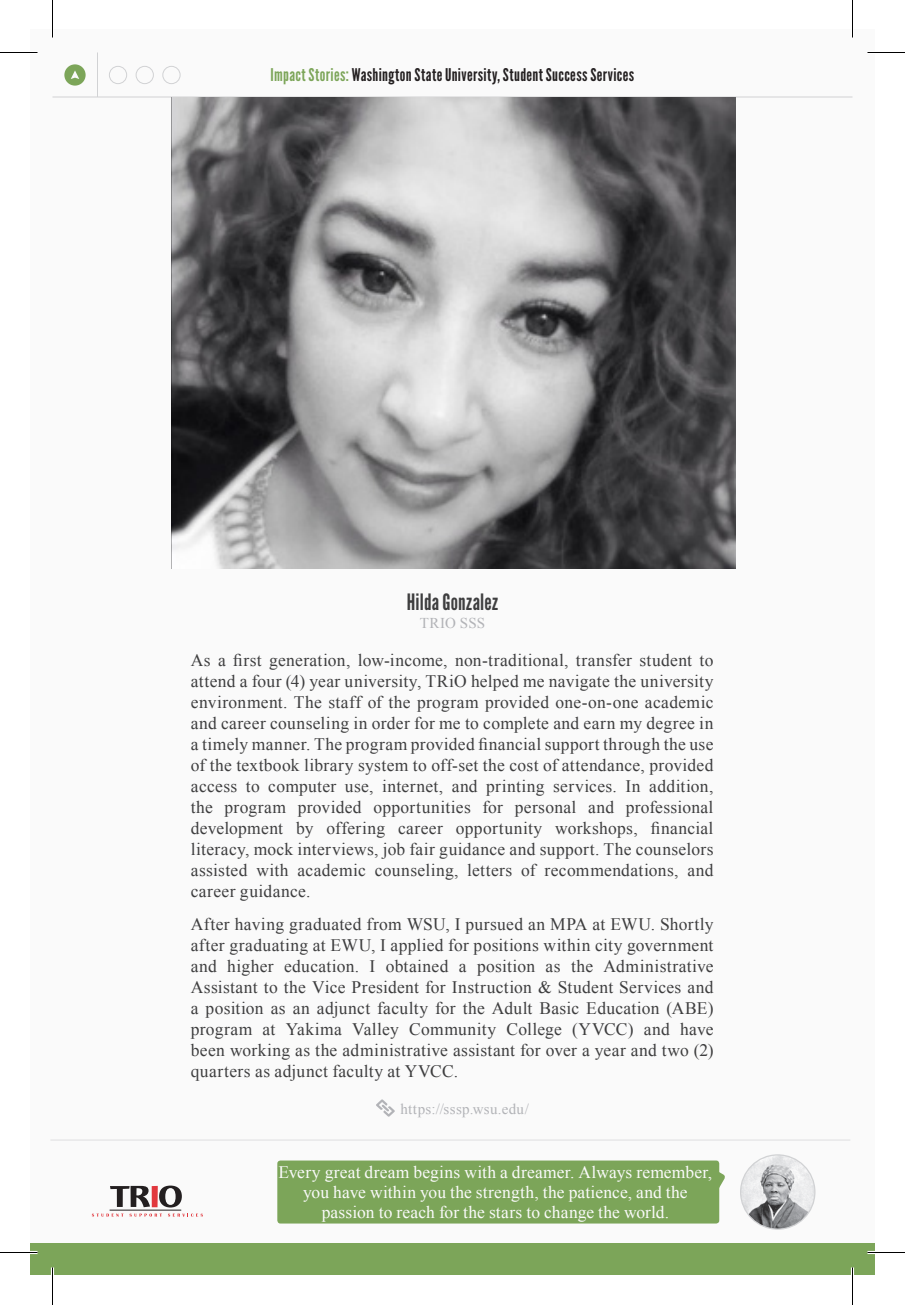
<style>
.page{position:relative;width:905px;height:1305px;background:#fff}
.page>*{position:absolute;margin:0;border:0;box-sizing:border-box;transform-origin:0 0}
.t1{font:22.5px "League Gothic";letter-spacing:.01em;color:#3e3e3f}
.Story_Text{font:17.5px/21px "Times New Roman";letter-spacing:.02em;color:#3e3e3f;text-align:justify}
.Story_Text-2{font:17.5px/20px "Times New Roman";letter-spacing:.01em;color:#fafafa;text-align:center}
.t2{font:17.5px "League Gothic";letter-spacing:.025em;color:#231f20}
.Story_Text-3{font:15px "Times New Roman";letter-spacing:.025em;color:#b2b3b7}
.s1{color:#7ca559}
</style>
<div class="page">
<div style="left:30px;top:30px;width:845px;height:1245px;background:#fafafa"></div>
<div style="left:30px;top:1243px;width:845px;height:32px;background:#7ca559"></div>
<hr style="left:52px;top:97px;width:800px;height:1px;background:#d1d2d4">
<hr style="left:97px;top:52px;width:1px;height:45px;background:#d1d2d4">
<div style="left:64px;top:64px;width:22px;height:22px;background:#7ca559;border-radius:50%"></div>
<div style="left:109px;top:66px;width:18px;height:18px;border:1px solid #d1d2d4;border-radius:50%"></div>
<div style="left:136px;top:66px;width:18px;height:18px;border:1px solid #d1d2d4;border-radius:50%"></div>
<div style="left:163px;top:66px;width:17px;height:18px;border:1px solid #d1d2d4;border-radius:50%"></div>
<svg style="left:71px;top:70px;width:8px;height:9px"></svg>
<svg style="left:110px;top:1186px;width:40px;height:21px"></svg>
<svg style="left:159px;top:1186px;width:23px;height:22px"></svg>
<hr style="left:110px;top:1210px;width:71px;height:1px;background:#231f20">
<div style="left:152px;top:1186px;width:6px;height:21px;background:#e1373d"></div>
<svg style="left:92px;top:1214px;width:31px;height:3px"></svg>
<svg style="left:130px;top:1214px;width:32px;height:3px"></svg>
<svg style="left:168px;top:1214px;width:35px;height:3px"></svg>
<img style="left:171px;top:98px;width:564px;height:471px">
<hr style="left:50px;top:1139px;width:800px;height:2px;background:#d1d2d4">
<div style="left:277px;top:1161px;width:442px;height:63px;background:#7ca559;border-radius:3px"></div>
<svg style="left:719px;top:1168px;width:6px;height:43px"></svg>
<img style="left:741px;top:1155px;width:74px;height:74px;border-radius:37px">
<div style="left:740px;top:1154px;width:76px;height:76px;border:1px solid #d1d2d4;border-radius:50%"></div>
<svg style="left:376px;top:1099px;width:19px;height:18px"></svg>
<hr style="left:0;top:51px;width:38px;height:3px;background:#fff">
<hr style="left:868px;top:51px;width:37px;height:3px;background:#fff">
<hr style="left:0;top:1251px;width:38px;height:3px;background:#fff">
<hr style="left:868px;top:1251px;width:37px;height:3px;background:#fff">
<hr style="left:51px;top:0;width:3px;height:38px;background:#fff">
<hr style="left:51px;top:1268px;width:3px;height:37px;background:#fff">
<hr style="left:851px;top:0;width:3px;height:38px;background:#fff">
<hr style="left:851px;top:1268px;width:3px;height:37px;background:#fff">
<hr style="left:0;top:52px;width:38px;height:1px;background:#000">
<hr style="left:868px;top:52px;width:37px;height:1px;background:#000">
<hr style="left:0;top:1252px;width:38px;height:1px;background:#000">
<hr style="left:868px;top:1252px;width:37px;height:1px;background:#000">
<hr style="left:52px;top:0;width:1px;height:38px;background:#000">
<hr style="left:52px;top:1268px;width:1px;height:37px;background:#000">
<hr style="left:852px;top:0;width:1px;height:38px;background:#000">
<hr style="left:852px;top:1268px;width:1px;height:37px;background:#000">
<p class="t2" style="left:271px;top:65px;width:365px"><span class="s1">Impact Stories:</span> Washington State University, Student Success Services</p>
<p class="t1" style="left:407px;top:589px;width:93px">Hilda Gonzalez</p>
<p class="Story_Text-3" style="left:420px;top:613px;width:67px">TRIO SSS</p>
<p class="Story_Text" style="left:191px;top:650px;width:524px">As a first generation, low-income, non-traditional, transfer student to attend a four (4) year university, TRiO helped me navigate the university environment. The staff of the program provided one-on-one academic and career counseling in order for me to complete and earn my degree in a timely manner. The program provided financial support through the use of the textbook library system to off-set the cost of attendance, provided access to computer use, internet, and printing services. In addition, the program provided opportunities for personal and professional development by offering career opportunity workshops, financial literacy, mock interviews, job fair guidance and support. The counselors assisted with academic counseling, letters of recommendations, and career guidance.</p>
<p class="Story_Text" style="left:191px;top:913px;width:524px">After having graduated from WSU, I pursued an MPA at EWU. Shortly after graduating at EWU, I applied for positions within city government and higher education. I obtained a position as the Administrative Assistant to the Vice President for Instruction &amp; Student Services and a position as an adjunct faculty for the Adult Basic Education (ABE) program at Yakima Valley Community College (YVCC) and have been working as the administrative assistant for over a year and two (2) quarters as adjunct faculty at YVCC.</p>
<p class="Story_Text-3" style="left:400px;top:1099px;width:130px">https://sssp.wsu.edu/</p>
<p class="Story_Text-2" style="left:279px;top:1162px;width:435px">Every great dream begins with a dreamer. Always remember, you have within you the strength, the patience, and the passion to reach for the stars to change the world.</p>
</div>
